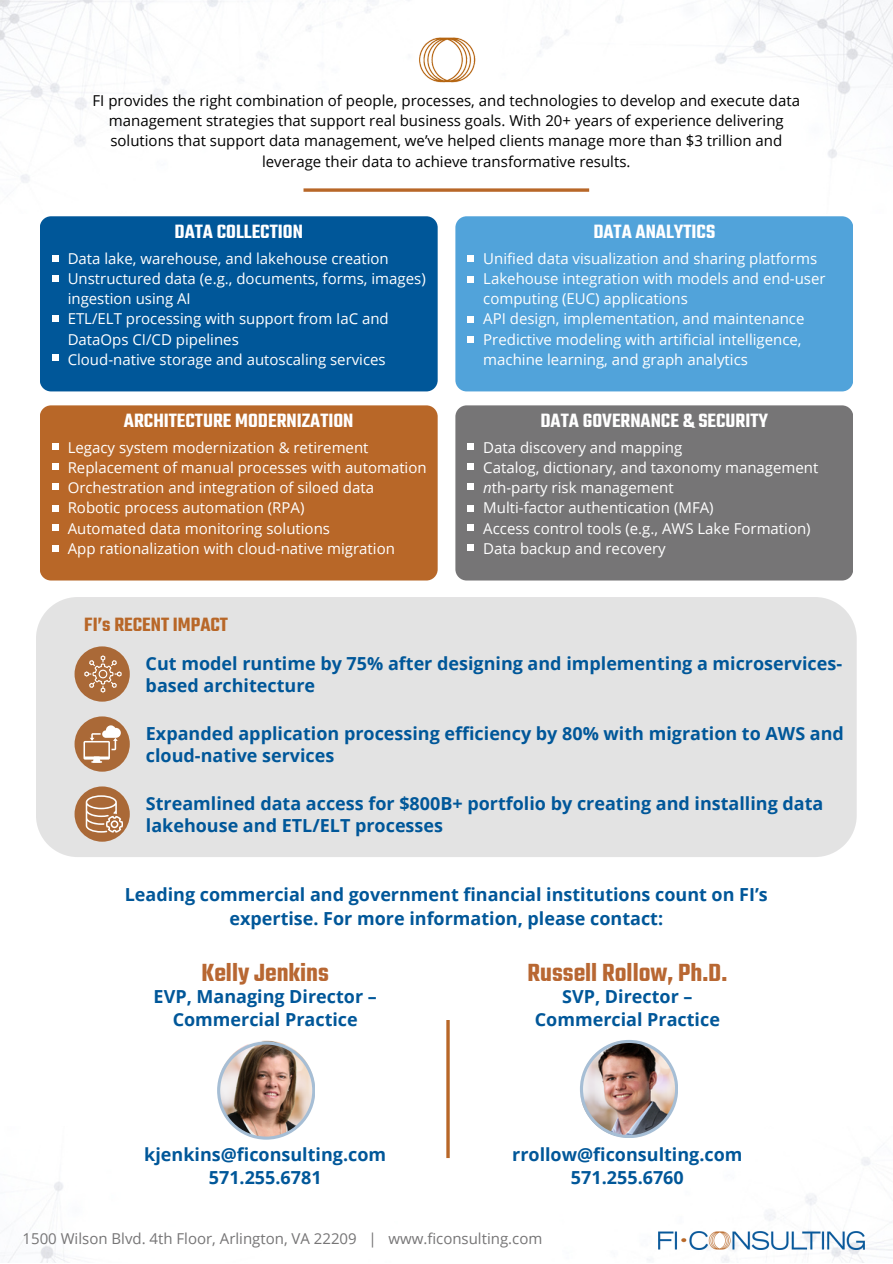
<style>
.page{position:relative;width:893px;height:1264px;background:#fff}
.page>*{position:absolute;margin:0;border:0;box-sizing:border-box;transform-origin:0 0}
.t1{font:600 27px "Teko";color:#b86732}
.t2{font:600 21px "Teko";color:#fff}
.t3{font:600 21px "Teko";color:#b86728}
.t4{font:700 18px/22.5px "Open Sans";color:#005799}
.t5{font:15px "Open Sans";color:#fff}
.t6{font:15px/20.2px "Open Sans";color:#000;text-align:center}
.t7{font:15px "Open Sans";color:#767576}
.s1{font-style:italic}
</style>
<div class="page">
<img style="left:0;top:0;width:892px;height:192px">
<svg style="left:303px;top:188px;width:286px;height:4px"></svg>
<img style="left:4px;top:1126px;width:888px;height:136px">
<img style="left:217px;top:1041px;width:98px;height:98px">
<img style="left:580px;top:1040px;width:97px;height:97px">
<div style="left:40px;top:216px;width:397px;height:175px;background:#005799;border-radius:11px"></div>
<div style="left:52px;top:255px;width:6px;height:7px;background:#fff"></div>
<svg style="left:52px;top:275px;width:6px;height:6px"></svg>
<div style="left:52px;top:315px;width:6px;height:7px;background:#fff"></div>
<svg style="left:52px;top:354px;width:6px;height:6px"></svg>
<div style="left:40px;top:405px;width:397px;height:175px;background:#b86728;border-radius:11px"></div>
<div style="left:52px;top:443px;width:6px;height:7px;background:#fff"></div>
<div style="left:52px;top:524px;width:6px;height:7px;background:#fff"></div>
<svg style="left:52px;top:505px;width:6px;height:6px"></svg>
<div style="left:52px;top:483px;width:6px;height:7px;background:#fff"></div>
<div style="left:52px;top:463px;width:6px;height:7px;background:#fff"></div>
<svg style="left:52px;top:545px;width:6px;height:6px"></svg>
<div style="left:36px;top:597px;width:820px;height:260px;background:#e3e3e3"></div>
<div style="left:455px;top:405px;width:398px;height:175px;background:#767576;border-radius:11px"></div>
<div style="left:455px;top:216px;width:398px;height:175px;background:#51a3da;border-radius:11px"></div>
<div style="left:467px;top:443px;width:6px;height:7px;background:#fff"></div>
<div style="left:467px;top:463px;width:6px;height:7px;background:#fff"></div>
<div style="left:467px;top:483px;width:6px;height:7px;background:#fff"></div>
<svg style="left:467px;top:505px;width:6px;height:6px"></svg>
<div style="left:467px;top:524px;width:6px;height:7px;background:#fff"></div>
<div style="left:467px;top:544px;width:6px;height:7px;background:#fff"></div>
<div style="left:467px;top:255px;width:6px;height:7px;background:#fff"></div>
<svg style="left:467px;top:276px;width:6px;height:6px"></svg>
<div style="left:467px;top:316px;width:6px;height:7px;background:#fff"></div>
<svg style="left:467px;top:336px;width:6px;height:6px"></svg>
<hr style="left:446px;top:1020px;width:3px;height:137px;background:#b86728">
<svg style="left:83px;top:725px;width:38px;height:37px"></svg>
<svg style="left:86px;top:795px;width:37px;height:37px"></svg>
<svg style="left:84px;top:655px;width:37px;height:37px"></svg>
<img style="left:417px;top:31px;width:58px;height:58px">
<img style="left:658px;top:1231px;width:206px;height:18px">
<p class="t6" style="left:92px;top:90px;width:709px">FI provides the right combination of people, processes, and technologies to develop and execute data management strategies that support real business goals. With 20+ years of experience delivering solutions that support data management, we’ve helped clients manage more than $3 trillion and leverage their data to achieve transformative results.</p>
<p class="t2" style="left:174px;top:218px;width:130px">DATA COLLECTION</p>
<p class="t5" style="left:68px;top:248px;width:322px">Data lake, warehouse, and lakehouse creation</p>
<p class="t5" style="left:68px;top:268px;width:359px">Unstructured data (e.g., documents, forms, images)</p>
<p class="t5" style="left:68px;top:288px;width:125px">ingestion using AI</p>
<p class="t5" style="left:68px;top:308px;width:322px">ETL/ELT processing with support from IaC and</p>
<p class="t5" style="left:68px;top:328px;width:173px">DataOps CI/CD pipelines</p>
<p class="t5" style="left:68px;top:349px;width:319px">Cloud-native storage and autoscaling services</p>
<p class="t2" style="left:124px;top:407px;width:231px">ARCHITECTURE MODERNIZATION</p>
<p class="t5" style="left:68px;top:437px;width:302px">Legacy system modernization &amp; retirement</p>
<p class="t5" style="left:68px;top:457px;width:360px">Replacement of manual processes with automation</p>
<p class="t5" style="left:68px;top:477px;width:308px">Orchestration and integration of siloed data</p>
<p class="t5" style="left:68px;top:497px;width:238px">Robotic process automation (RPA)</p>
<p class="t5" style="left:68px;top:517px;width:264px">Automated data monitoring solutions</p>
<p class="t5" style="left:68px;top:538px;width:329px">App rationalization with cloud-native migration</p>
<p class="t2" style="left:593px;top:218px;width:123px">DATA ANALYTICS</p>
<p class="t5" style="left:483px;top:248px;width:335px">Unified data visualization and sharing platforms</p>
<p class="t5" style="left:483px;top:268px;width:344px">Lakehouse integration with models and end-user</p>
<p class="t5" style="left:483px;top:288px;width:206px">computing (EUC) applications</p>
<p class="t5" style="left:483px;top:308px;width:322px">API design, implementation, and maintenance</p>
<p class="t5" style="left:483px;top:328px;width:320px">Predictive modeling with artificial intelligence,</p>
<p class="t5" style="left:483px;top:349px;width:266px">machine learning, and graph analytics</p>
<p class="t2" style="left:540px;top:407px;width:229px">DATA GOVERNANCE &amp; SECURITY</p>
<p class="t5" style="left:483px;top:437px;width:200px">Data discovery and mapping</p>
<p class="t5" style="left:483px;top:457px;width:336px">Catalog, dictionary, and taxonomy management</p>
<p class="t5" style="left:483px;top:477px;width:192px"><span class="s1">n</span>th-party risk management</p>
<p class="t5" style="left:483px;top:497px;width:232px">Multi-factor authentication (MFA)</p>
<p class="t5" style="left:483px;top:517px;width:329px">Access control tools (e.g., AWS Lake Formation)</p>
<p class="t5" style="left:483px;top:538px;width:184px">Data backup and recovery</p>
<p class="t3" style="left:84px;top:610px;width:145px">FI’s RECENT IMPACT</p>
<p class="t4" style="left:146px;top:651px;width:698px">Cut model runtime by 75% after designing and implementing a microservices&shy;based architecture</p>
<p class="t4" style="left:146px;top:721px;width:699px">Expanded application processing efficiency by 80% with migration to AWS and cloud-native services</p>
<p class="t4" style="left:146px;top:791px;width:679px">Streamlined data access for $800B+ portfolio by creating and installing data lakehouse and ETL/ELT processes</p>
<p class="t4" style="left:125px;top:881px;width:644px;line-height:24.8px;text-align:center">Leading commercial and government financial institutions count on FI’s expertise. For more information, please contact:</p>
<p class="t1" style="left:201px;top:955px;width:129px">Kelly Jenkins</p>
<p class="t4" style="left:154px;top:985px;width:225px;text-align:center">EVP, Managing Director –<br>Commercial Practice</p>
<p class="t4" style="left:144px;top:1142px;width:243px">kjenkins@ficonsulting.com</p>
<p class="t4" style="left:209px;top:1165px;width:114px">571.255.6781</p>
<p class="t1" style="left:527px;top:955px;width:201px">Russell Rollow, Ph.D.</p>
<p class="t4" style="left:562px;top:985px;width:132px">SVP, Director –</p>
<p class="t4" style="left:535px;top:1007px;width:187px">Commercial Practice</p>
<p class="t4" style="left:512px;top:1142px;width:232px">rrollow@ficonsulting.com</p>
<p class="t4" style="left:571px;top:1165px;width:114px">571.255.6760</p>
<p class="t7" style="left:23px;top:1227px;width:521px">1500 Wilson Blvd. 4th Floor, Arlington, VA 22209 | www.ficonsulting.com</p>
</div>
